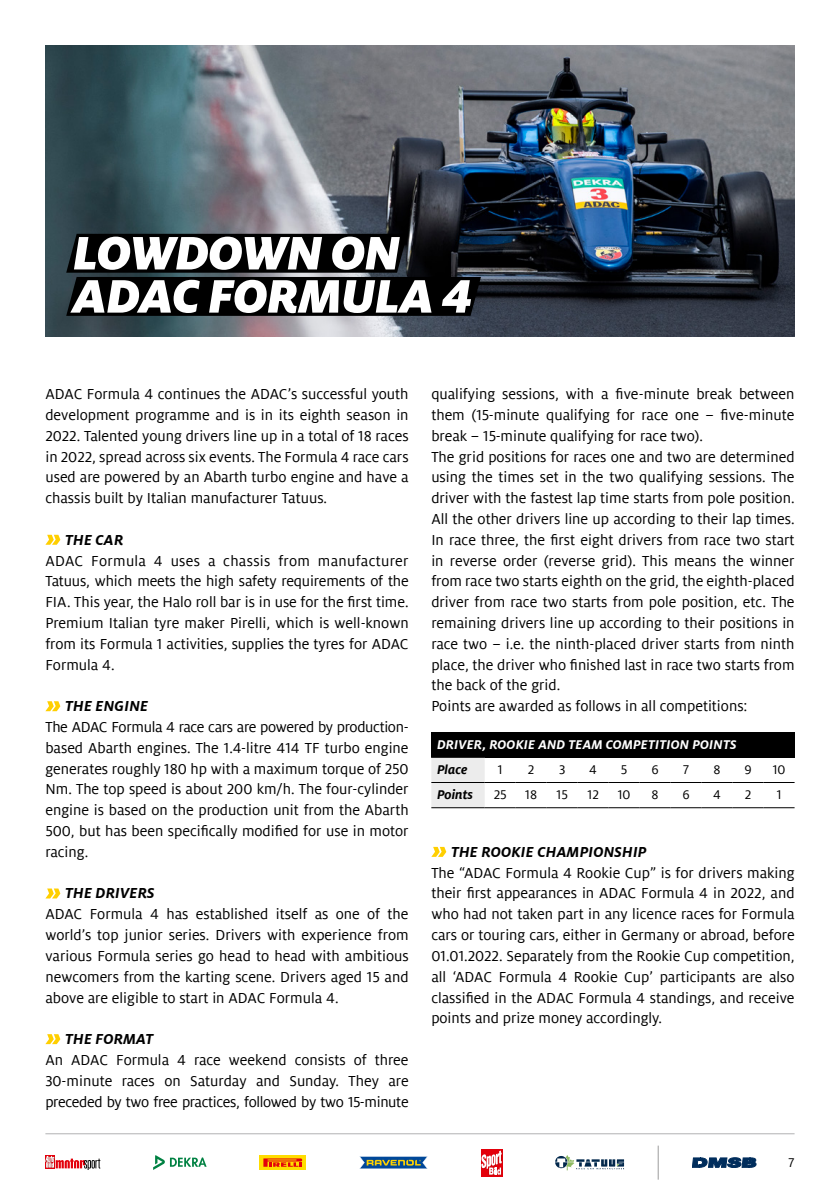
<style>
.page{position:relative;width:840px;height:1191px;background:#fff}
.page>*{position:absolute;margin:0;border:0;box-sizing:border-box;transform-origin:0 0}
.t1{font:italic 900 52px/43.2px "Milo ADAC";letter-spacing:-.02em;color:#fff}
.t2{font:16px/20.8px "Milo ADAC";color:#000;text-align:justify}
.t3{font:italic 700 16px "Milo ADAC";letter-spacing:.01em;color:#000}
.t4{font:italic 700 14px "Milo ADAC";letter-spacing:.01em;color:#fff}
.t5{font:14px "Milo ADAC";color:#000}
.t6{font:italic 700 14px "Milo ADAC";color:#000}
</style>
<div class="page">
<hr style="left:45px;top:1133px;width:749px;height:1px;background:#b1b2b3">
<img style="left:45px;top:45px;width:749px;height:292px">
<svg style="left:431px;top:847px;width:15px;height:10px"></svg>
<svg style="left:45px;top:535px;width:15px;height:10px"></svg>
<svg style="left:45px;top:701px;width:15px;height:10px"></svg>
<svg style="left:46px;top:888px;width:14px;height:10px"></svg>
<svg style="left:45px;top:1034px;width:15px;height:10px"></svg>
<svg style="left:66px;top:234px;width:414px;height:82px;background:#07090a"></svg>
<div style="left:431px;top:732px;width:363px;height:25px;background:#000"></div>
<div style="left:431px;top:758px;width:53px;height:49px;background:#ececec"></div>
<hr style="left:431px;top:757px;width:53px;height:1px;background:#000">
<hr style="left:431px;top:782px;width:53px;height:1px;background:#000">
<hr style="left:484px;top:757px;width:31px;height:1px;background:#000">
<hr style="left:515px;top:757px;width:31px;height:1px;background:#000">
<hr style="left:546px;top:757px;width:31px;height:1px;background:#000">
<hr style="left:577px;top:757px;width:31px;height:1px;background:#000">
<hr style="left:608px;top:757px;width:31px;height:1px;background:#000">
<hr style="left:639px;top:757px;width:31px;height:1px;background:#000">
<hr style="left:670px;top:757px;width:31px;height:1px;background:#000">
<hr style="left:701px;top:757px;width:31px;height:1px;background:#000">
<hr style="left:732px;top:757px;width:31px;height:1px;background:#000">
<hr style="left:763px;top:757px;width:31px;height:1px;background:#000">
<hr style="left:484px;top:782px;width:31px;height:1px;background:#000">
<hr style="left:515px;top:782px;width:31px;height:1px;background:#000">
<hr style="left:546px;top:782px;width:31px;height:1px;background:#000">
<hr style="left:577px;top:782px;width:31px;height:1px;background:#000">
<hr style="left:608px;top:782px;width:31px;height:1px;background:#000">
<hr style="left:639px;top:782px;width:31px;height:1px;background:#000">
<hr style="left:670px;top:782px;width:31px;height:1px;background:#000">
<hr style="left:701px;top:782px;width:31px;height:1px;background:#000">
<hr style="left:732px;top:782px;width:31px;height:1px;background:#000">
<hr style="left:763px;top:782px;width:31px;height:1px;background:#000">
<hr style="left:431px;top:807px;width:53px;height:1px;background:#000">
<hr style="left:484px;top:807px;width:31px;height:1px;background:#000">
<hr style="left:515px;top:807px;width:31px;height:1px;background:#000">
<hr style="left:546px;top:807px;width:31px;height:1px;background:#000">
<hr style="left:577px;top:807px;width:31px;height:1px;background:#000">
<hr style="left:608px;top:807px;width:31px;height:1px;background:#000">
<hr style="left:639px;top:807px;width:31px;height:1px;background:#000">
<hr style="left:670px;top:807px;width:31px;height:1px;background:#000">
<hr style="left:701px;top:807px;width:31px;height:1px;background:#000">
<hr style="left:732px;top:807px;width:31px;height:1px;background:#000">
<hr style="left:763px;top:807px;width:31px;height:1px;background:#000">
<svg style="left:692px;top:1157px;width:63px;height:10px"></svg>
<hr style="left:657px;top:1145px;width:1px;height:34px;background:#9c9c9d">
<svg style="left:481px;top:1149px;width:21px;height:27px"></svg>
<img style="left:501px;top:1150px;width:1px;height:19px">
<svg style="left:481px;top:1150px;width:20px;height:25px"></svg>
<svg style="left:359px;top:1156px;width:69px;height:13px"></svg>
<svg style="left:259px;top:1155px;width:47px;height:14px"></svg>
<svg style="left:263px;top:1158px;width:39px;height:8px"></svg>
<svg style="left:153px;top:1155px;width:53px;height:15px"></svg>
<div style="left:45px;top:1155px;width:10px;height:13px;background:#e3000b"></div>
<svg style="left:45px;top:1156px;width:55px;height:14px"></svg>
<svg style="left:555px;top:1155px;width:69px;height:15px"></svg>
<h1 class="t1" style="left:72px;top:231px;width:401px">LOWDOWN ON<br>ADAC FORMULA 4</h1>
<p class="t2" style="left:45px;top:384px;width:364px">ADAC Formula 4 continues the ADAC’s successful youth development programme and is in its eighth season in 2022. Talented young drivers line up in a total of 18 races in 2022, spread across six events. The Formula 4 race cars used are powered by an Abarth turbo engine and have a chassis built by Italian manufacturer Tatuus.</p>
<p class="t3" style="left:65px;top:530px;width:60px">THE CAR</p>
<p class="t2" style="left:45px;top:550px;width:364px">ADAC Formula 4 uses a chassis from manufacturer Tatuus, which meets the high safety requirements of the FIA. This year, the Halo roll bar is in use for the first time.<br>Premium Italian tyre maker Pirelli, which is well-known from its Formula 1 activities, supplies the tyres for ADAC Formula 4.</p>
<p class="t3" style="left:65px;top:697px;width:85px">THE ENGINE</p>
<p class="t2" style="left:45px;top:717px;width:364px">The ADAC Formula 4 race cars are powered by production&shy;based Abarth engines. The 1.4-litre 414 TF turbo engine generates roughly 180 hp with a maximum torque of 250<br>Nm. The top speed is about 200 km/h. The four-cylinder engine is based on the production unit from the Abarth 500, but has been specifically modified for use in motor racing.</p>
<p class="t3" style="left:65px;top:884px;width:91px">THE DRIVERS</p>
<p class="t2" style="left:45px;top:904px;width:364px">ADAC Formula 4 has established itself as one of the world’s top junior series. Drivers with experience from various Formula series go head to head with ambitious newcomers from the karting scene. Drivers aged 15 and above are eligible to start in ADAC Formula 4.</p>
<p class="t3" style="left:65px;top:1030px;width:90px">THE FORMAT</p>
<p class="t2" style="left:45px;top:1049px;width:364px">An ADAC Formula 4 race weekend consists of three 30-minute races on Saturday and Sunday. They are preceded by two free practices, followed by two 15-minute</p>
<p class="t2" style="left:431px;top:384px;width:364px;text-align:left">qualifying sessions, with a five-minute break between them (15-minute qualifying for race one – five-minute break – 15-minute qualifying for race two).<br>The grid positions for races one and two are determined using the times set in the two qualifying sessions. The driver with the fastest lap time starts from pole position.<br>All the other drivers line up according to their lap times.<br>In race three, the first eight drivers from race two start in reverse order (reverse grid). This means the winner from race two starts eighth on the grid, the eighth-placed driver from race two starts from pole position, etc. The remaining drivers line up according to their positions in race two – i.e. the ninth-placed driver starts from ninth place, the driver who finished last in race two starts from the back of the grid.<br>Points are awarded as follows in all competitions:</p>
<p class="t4" style="left:437px;top:736px;width:301px">DRIVER, ROOKIE AND TEAM COMPETITION POINTS</p>
<p class="t6" style="left:437px;top:761px;width:32px">Place</p>
<p class="t5" style="left:497px;top:762px;width:6px">1</p>
<p class="t5" style="left:527px;top:762px;width:8px">2</p>
<p class="t5" style="left:558px;top:762px;width:8px">3</p>
<p class="t5" style="left:589px;top:762px;width:9px">4</p>
<p class="t5" style="left:620px;top:762px;width:8px">5</p>
<p class="t5" style="left:651px;top:762px;width:9px">6</p>
<p class="t5" style="left:682px;top:762px;width:8px">7</p>
<p class="t5" style="left:713px;top:762px;width:9px">8</p>
<p class="t5" style="left:744px;top:762px;width:9px">9</p>
<p class="t5" style="left:772px;top:762px;width:14px">10</p>
<p class="t6" style="left:437px;top:787px;width:38px">Points</p>
<p class="t5" style="left:493px;top:787px;width:14px">25</p>
<p class="t5" style="left:525px;top:787px;width:13px">18</p>
<p class="t5" style="left:556px;top:787px;width:13px">15</p>
<p class="t5" style="left:587px;top:787px;width:13px">12</p>
<p class="t5" style="left:617px;top:787px;width:14px">10</p>
<p class="t5" style="left:651px;top:787px;width:9px">8</p>
<p class="t5" style="left:682px;top:787px;width:9px">6</p>
<p class="t5" style="left:713px;top:787px;width:9px">4</p>
<p class="t5" style="left:744px;top:787px;width:8px">2</p>
<p class="t5" style="left:776px;top:787px;width:6px">1</p>
<p class="t3" style="left:451px;top:842px;width:197px">THE ROOKIE CHAMPIONSHIP</p>
<p class="t2" style="left:431px;top:862px;width:364px">The “ADAC Formula 4 Rookie Cup” is for drivers making their first appearances in ADAC Formula 4 in 2022, and who had not taken part in any licence races for Formula cars or touring cars, either in Germany or abroad, before 01.01.2022. Separately from the Rookie Cup competition, all ‘ADAC Formula 4 Rookie Cup’ participants are also classified in the ADAC Formula 4 standings, and receive points and prize money accordingly.</p>
<p class="t5" style="left:788px;top:1155px;width:8px">7</p>
</div>
